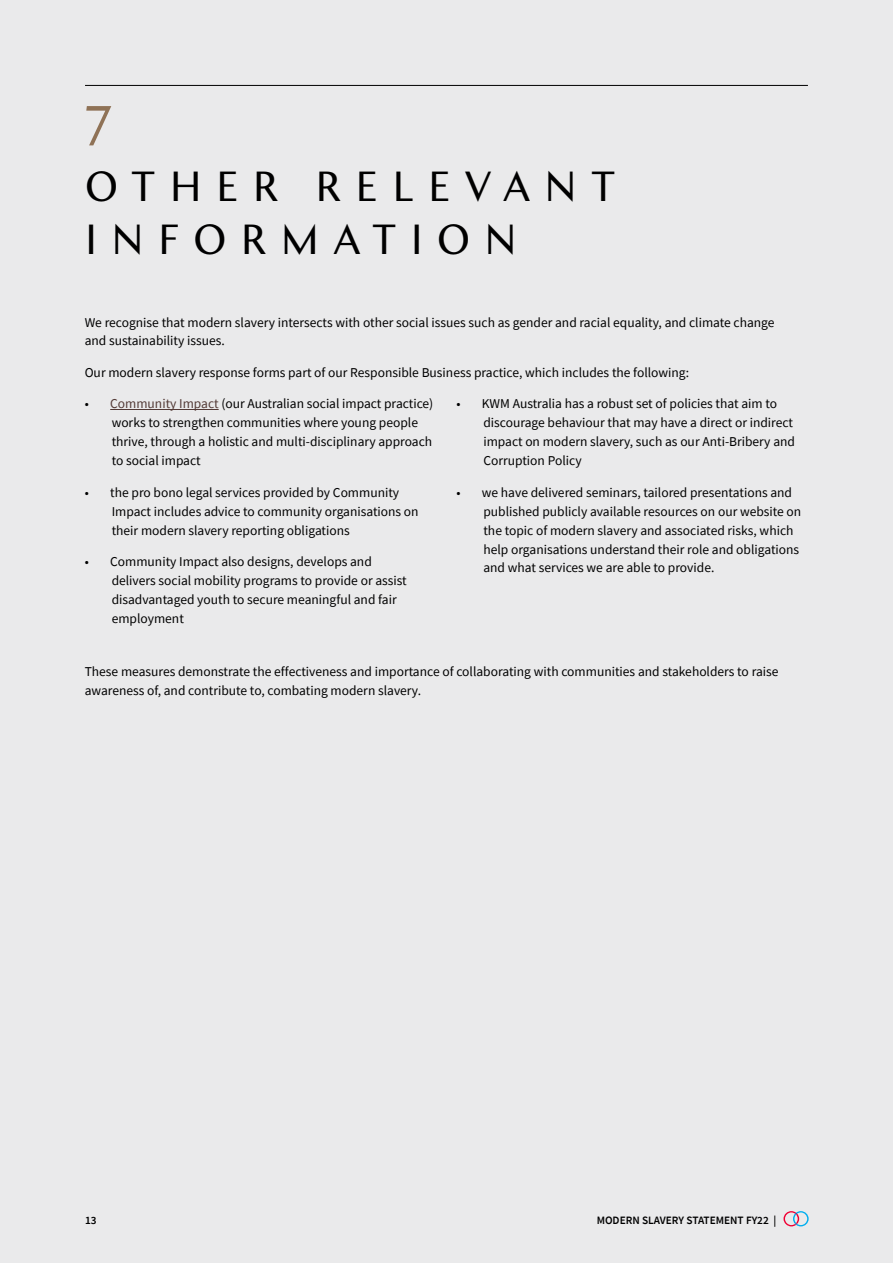
<style>
.page{position:relative;width:893px;height:1263px;background:#eaeaeb}
.page>*{position:absolute;margin:0;border:0;box-sizing:border-box;transform-origin:0 0}
.t1{font:57px "Chap";color:#8f7256}
.t2{font:42px/52.5px "Chap";letter-spacing:.325em;color:#000}
.t3{font:13.5px/18.9px "Source Sans Pro";color:#000}
.t4{font:600 11.25px "Source Sans Pro";color:#000}
.s1{color:#533a36}
</style>
<div class="page">
<hr style="left:110px;top:409px;width:109px;height:1px;background:#533a36">
<hr style="left:85px;top:85px;width:723px;height:1px;background:#000">
<svg style="left:783px;top:1211px;width:26px;height:15px"></svg>
<h1 class="t1" style="left:85px;top:81px;width:29px">7</h1>
<h2 class="t2" style="left:85px;top:160px;width:532px">OTHER RELEVANT<br>INFORMATION</h2>
<p class="t3" style="left:85px;top:312px;width:691px">We recognise that modern slavery intersects with other social issues such as gender and racial equality, and climate change and sustainability issues.</p>
<p class="t3" style="left:85px;top:363px;width:606px">Our modern slavery response forms part of our Responsible Business practice, which includes the following:</p>
<p class="t3" style="left:112px;top:394px;width:323px;text-indent:-27px">• <span class="s1">Community Impact</span> (our Australian social impact practice) works to strengthen communities where young people thrive, through a holistic and multi-disciplinary approach to social impact</p>
<p class="t3" style="left:112px;top:483px;width:308px;text-indent:-27px">• the pro bono legal services provided by Community<br>Impact includes advice to community organisations on their modern slavery reporting obligations</p>
<p class="t3" style="left:112px;top:552px;width:297px;text-indent:-27px">• Community Impact also designs, develops and delivers social mobility programs to provide or assist disadvantaged youth to secure meaningful and fair employment</p>
<p class="t3" style="left:483px;top:394px;width:313px;text-indent:-27px">• KWM Australia has a robust set of policies that aim to discourage behaviour that may have a direct or indirect impact on modern slavery, such as our Anti-Bribery and Corruption Policy</p>
<p class="t3" style="left:483px;top:483px;width:319px;text-indent:-27px">• we have delivered seminars, tailored presentations and published publicly available resources on our website on the topic of modern slavery and associated risks, which help organisations understand their role and obligations and what services we are able to provide.</p>
<p class="t3" style="left:85px;top:662px;width:695px">These measures demonstrate the effectiveness and importance of collaborating with communities and stakeholders to raise awareness of, and contribute to, combating modern slavery.</p>
<p class="t4" style="left:85px;top:1213px;width:13px">13</p>
<p class="t4" style="left:597px;top:1213px;width:181px">MODERN SLAVERY STATEMENT FY22 |</p>
</div>
